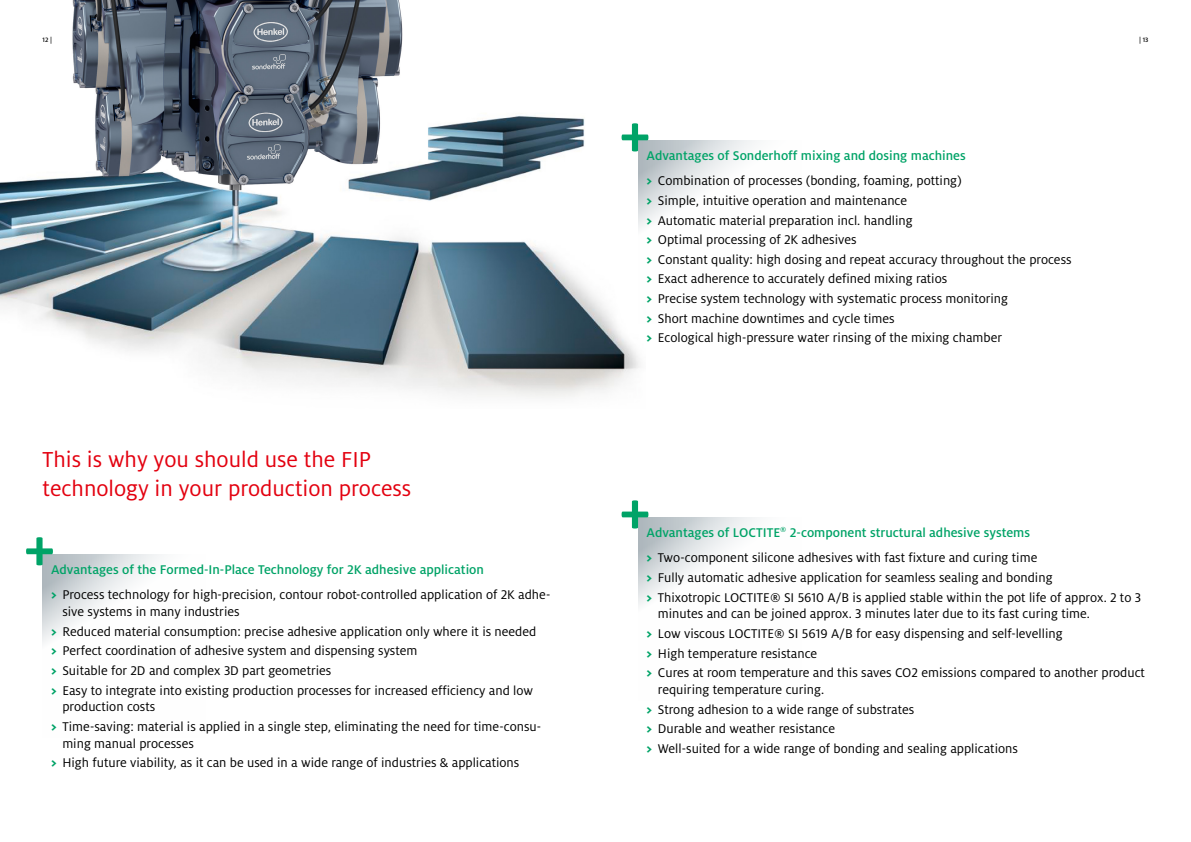
<style>
.page{position:relative;width:1191px;height:842px;background:#fff}
.page>*{position:absolute;margin:0;border:0;box-sizing:border-box;transform-origin:0 0}
.t1{font:24px/28.8px "Henkel Milo";color:#e3000f}
.t2{font:14px/19.6px "Henkel Milo";color:#000}
.t3{font:500 7px "Henkel Milo";color:#000}
.s1{font-weight:500;color:#00a367}
.s2{font-weight:700;color:#00a367}
</style>
<div class="page">
<img style="left:0;top:0;width:641px;height:398px">
<svg style="left:43px;top:554px;width:117px;height:88px"></svg>
<svg style="left:26px;top:537px;width:27px;height:28px"></svg>
<svg style="left:638px;top:517px;width:118px;height:89px"></svg>
<svg style="left:621px;top:500px;width:27px;height:28px"></svg>
<svg style="left:638px;top:140px;width:118px;height:183px"></svg>
<svg style="left:621px;top:123px;width:27px;height:28px"></svg>
<p class="t3" style="left:43px;top:36px;width:11px">12 |</p>
<p class="t3" style="left:1139px;top:36px;width:11px">| 13</p>
<h1 class="t1" style="left:43px;top:445px;width:370px">This is why you should use the FIP technology in your production process</h1>
<p class="t2" style="left:51px;top:557px;width:501px;line-height:25.3px"><span class="s1">Advantages of the Formed-In-Place Technology for 2K adhesive application<br></span><span class="s2">&gt;</span> Process technology for high-precision, contour robot-controlled application of 2K adhe-</p>
<p class="t2" style="left:51px;top:602px;width:487px;text-indent:11px">sive systems in many industries<br><span class="s2">&gt;</span> Reduced material consumption: precise adhesive application only where it is needed <span class="s2">&gt;</span> Perfect coordination of adhesive system and dispensing system<br><span class="s2">&gt;</span> Suitable for 2D and complex 3D part geometries<br><span class="s2">&gt;</span> Easy to integrate into existing production processes for increased efficiency and low</p>
<p class="t2" style="left:51px;top:697px;width:491px;text-indent:11px">production costs<br><span class="s2">&gt;</span> Time-saving: material is applied in a single step, eliminating the need for time-consu-</p>
<p class="t2" style="left:51px;top:734px;width:470px;text-indent:11px">ming manual processes<br><span class="s2">&gt;</span> High future viability, as it can be used in a wide range of industries &amp; applications</p>
<p class="t2" style="left:646px;top:143px;width:321px;line-height:25.3px"><span class="s1">Advantages of Sonderhoff mixing and dosing machines </span><span class="s2">&gt;</span> Combination of processes (bonding, foaming, potting)</p>
<p class="t2" style="left:646px;top:191px;width:426px"><span class="s2">&gt;</span> Simple, intuitive operation and maintenance<br><span class="s2">&gt;</span> Automatic material preparation incl. handling<br><span class="s2">&gt;</span> Optimal processing of 2K adhesives<br><span class="s2">&gt;</span> Constant quality: high dosing and repeat accuracy throughout the process <span class="s2">&gt;</span> Exact adherence to accurately defined mixing ratios<br><span class="s2">&gt;</span> Precise system technology with systematic process monitoring<br><span class="s2">&gt;</span> Short machine downtimes and cycle times<br><span class="s2">&gt;</span> Ecological high-pressure water rinsing of the mixing chamber</p>
<p class="t2" style="left:646px;top:520px;width:392px;line-height:25.3px"><span class="s1">Advantages of LOCTITE</span><sup>®</sup> <span class="s1">2-component structural adhesive systems </span><span class="s2">&gt;</span> Two-component silicone adhesives with fast fixture and curing time</p>
<p class="t2" style="left:646px;top:568px;width:496px"><span class="s2">&gt;</span> Fully automatic adhesive application for seamless sealing and bonding<br><span class="s2">&gt;</span> Thixotropic LOCTITE® SI 5610 A/B is applied stable within the pot life of approx. 2 to 3</p>
<p class="t2" style="left:646px;top:604px;width:500px;text-indent:11px">minutes and can be joined approx. 3 minutes later due to its fast curing time.<br><span class="s2">&gt;</span> Low viscous LOCTITE® SI 5619 A/B for easy dispensing and self-levelling<br><span class="s2">&gt;</span> High temperature resistance<br><span class="s2">&gt;</span> Cures at room temperature and this saves CO2 emissions compared to another product</p>
<p class="t2" style="left:646px;top:680px;width:373px;text-indent:11px">requiring temperature curing.<br><span class="s2">&gt;</span> Strong adhesion to a wide range of substrates<br><span class="s2">&gt;</span> Durable and weather resistance<br><span class="s2">&gt;</span> Well-suited for a wide range of bonding and sealing applications</p>
</div>
